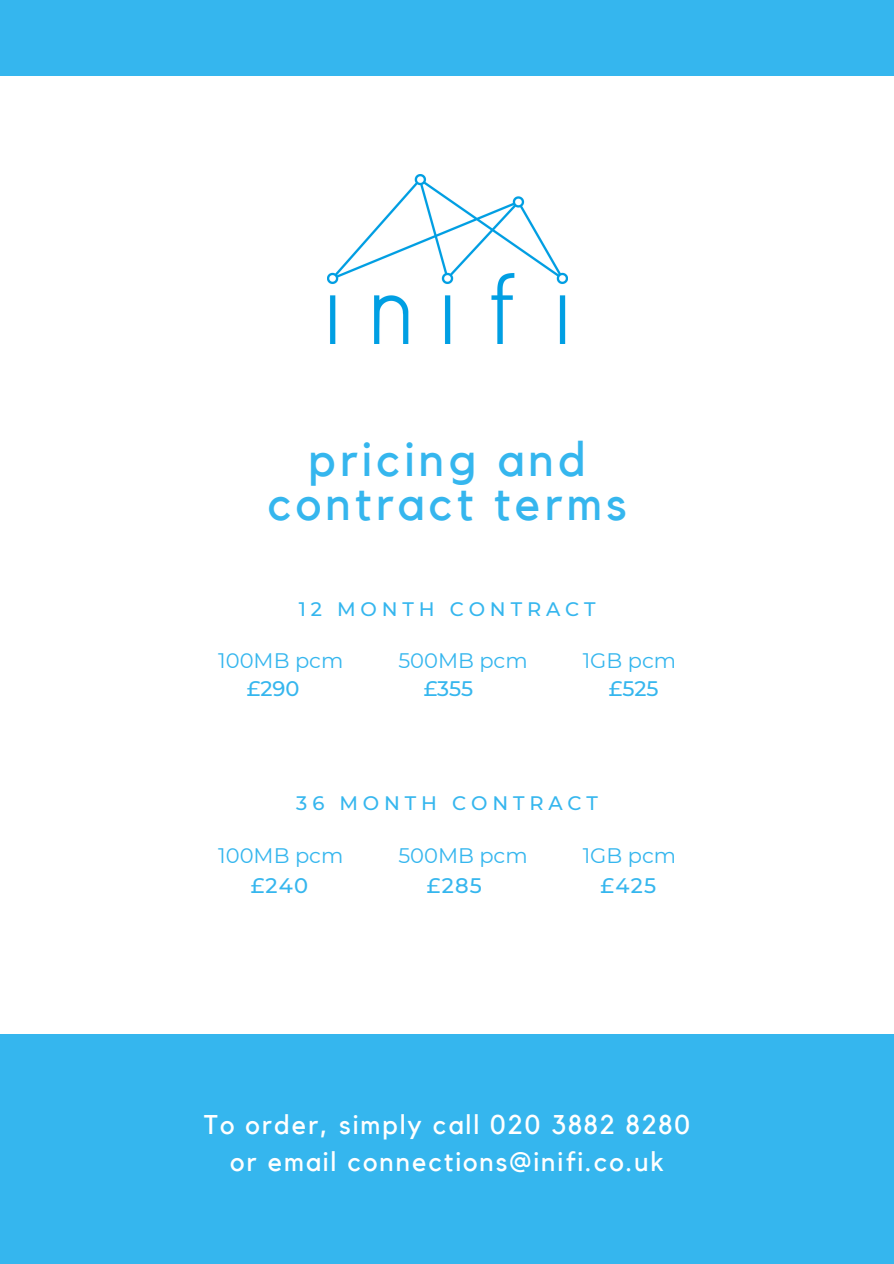
<style>
.page{position:relative;width:894px;height:1264px;background:#fff}
.page>*{position:absolute;margin:0;border:0;box-sizing:border-box;transform-origin:0 0}
.t1{font:48px "Kollektif";letter-spacing:.085em;color:#35b6ee}
.t2{font:27px "Kollektif";letter-spacing:.075em;color:#fff}
.t3{font:21px "Montserrat";color:#35b6ee}
.t4{font:500 21px "Montserrat";letter-spacing:.03em;color:#35b6ee}
.t5{font:500 19.5px "Montserrat";letter-spacing:.25em;color:#35b6ee}
</style>
<div class="page">
<div style="left:0;top:1033px;width:893px;height:230px;background:#35b6ee"></div>
<div style="left:0;top:0;width:893px;height:76px;background:#35b6ee"></div>
<img style="left:327px;top:174px;width:240px;height:169px">
<p class="t1" style="left:308px;top:436px;width:279px">pricing and</p>
<p class="t1" style="left:267px;top:481px;width:361px">contract terms</p>
<p class="t5" style="left:298px;top:596px;width:298px">12 MONTH CONTRACT</p>
<p class="t3" style="left:218px;top:647px;width:126px">100MB pcm</p>
<p class="t3" style="left:398px;top:647px;width:131px">500MB pcm</p>
<p class="t3" style="left:582px;top:647px;width:95px">1GB pcm</p>
<p class="t4" style="left:247px;top:675px;width:54px">£290</p>
<p class="t4" style="left:423px;top:675px;width:51px">£355</p>
<p class="t4" style="left:608px;top:675px;width:51px">£525</p>
<p class="t5" style="left:296px;top:791px;width:303px">36 MONTH CONTRACT</p>
<p class="t3" style="left:218px;top:843px;width:126px">100MB pcm</p>
<p class="t3" style="left:398px;top:843px;width:131px">500MB pcm</p>
<p class="t3" style="left:582px;top:843px;width:95px">1GB pcm</p>
<p class="t4" style="left:251px;top:872px;width:59px">£240</p>
<p class="t4" style="left:427px;top:872px;width:56px">£285</p>
<p class="t4" style="left:600px;top:872px;width:57px">£425</p>
<p class="t2" style="left:204px;top:1111px;width:487px">To order, simply call 020 3882 8280</p>
<p class="t2" style="left:230px;top:1149px;width:435px">or email connections@inifi.co.uk</p>
</div>
